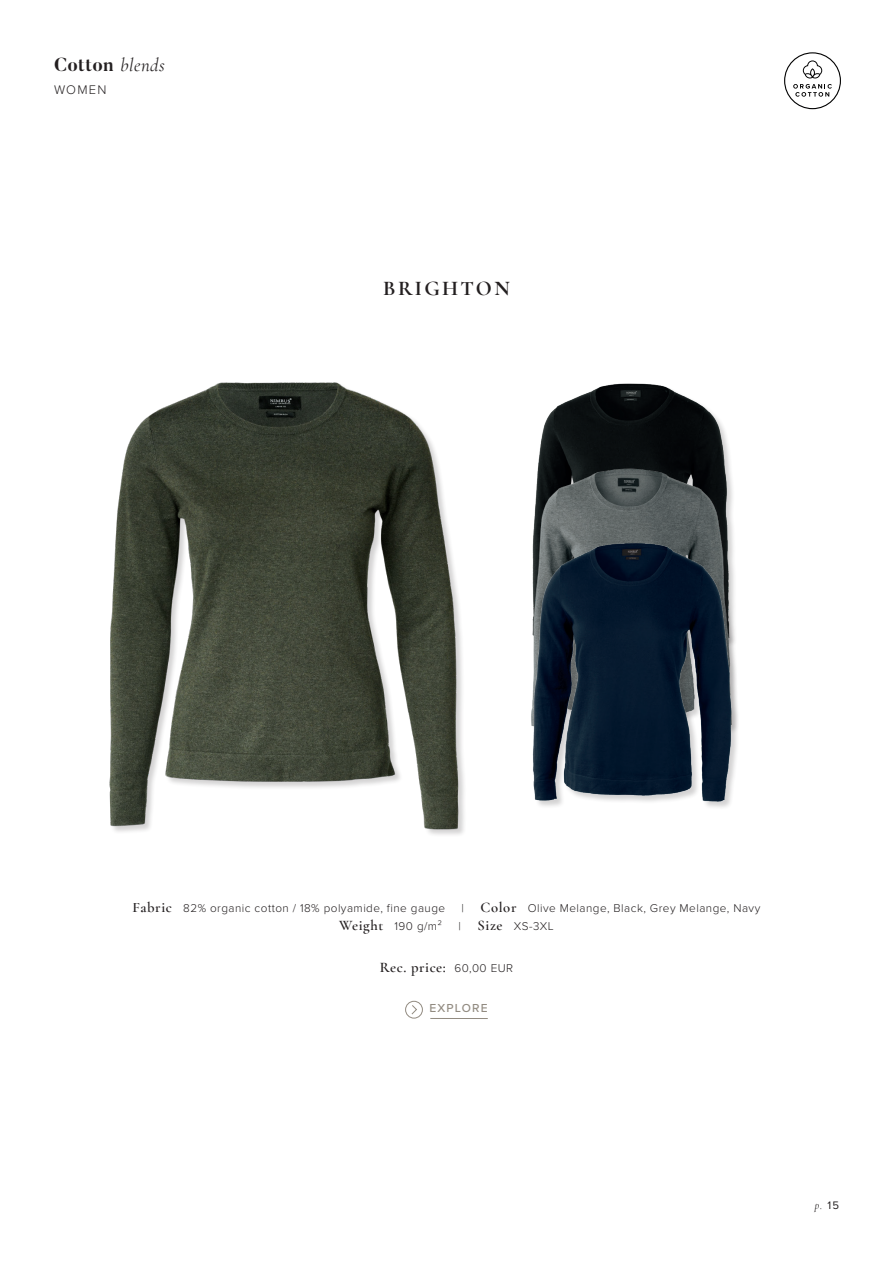
<style>
.page{position:relative;width:893px;height:1263px;background:#fff}
.page>*{position:absolute;margin:0;border:0;box-sizing:border-box;transform-origin:0 0}
.TITTEL{font:700 21px "Cormorant Garamond";letter-spacing:.11em;color:#231f20}
.TITTEL-2{font:700 18.75px "Butler";letter-spacing:.025em;color:#231f20}
.BRØDTEKST_DATA{font:600 14.7px "Cormorant Garamond";letter-spacing:.035em;color:#231f20}
.t1{font:300 12.9px "Proxima Nova";letter-spacing:.1em;color:#231f20}
.SUB-SUB-TITTEL_PROXIMA{font:500 12px "Proxima Nova";letter-spacing:.095em;color:#928b81}
.BRØDTEKST_DATA-2{font:300 11.7px "Proxima Nova";letter-spacing:.04em;color:#231f20}
.t2{font:italic 11.25px "Cormorant Garamond";color:#231f20}
.s1{font-family:"Cormorant Garamond";font-weight:400;font-style:italic}
.s2{font-family:"Cormorant Garamond";font-weight:600;font-size:14.7px}
.s3{font-family:"Proxima Nova";font-weight:300;font-size:11.7px}
.s4{font-family:"Proxima Nova";font-style:normal}
</style>
<div class="page">
<img style="left:109px;top:382px;width:355px;height:453px">
<div style="left:405px;top:1001px;width:18px;height:17px;border:1px solid #928b81;border-radius:50%"></div>
<svg style="left:411px;top:1005px;width:6px;height:10px"></svg>
<hr style="left:430px;top:1018px;width:58px;height:1px;background:#928b81">
<svg style="left:784px;top:52px;width:57px;height:57px"></svg>
<img style="left:550px;top:383px;width:163px;height:31px">
<img style="left:535px;top:414px;width:198px;height:92px">
<img style="left:531px;top:506px;width:207px;height:302px">
<p class="TITTEL-2" style="left:54px;top:53px;width:112px">Cotton <span class="s1">blends</span></p>
<p class="t1" style="left:54px;top:80px;width:54px">WOMEN</p>
<p class="TITTEL" style="left:383px;top:275px;width:128px">BRIGHTON</p>
<p class="BRØDTEKST_DATA-2" style="left:133px;top:899px;width:629px"><span class="s2">Fabric</span> 82% organic cotton / 18% polyamide, fine gauge | <span class="s2">Color</span> Olive Melange, Black, Grey Melange, Navy</p>
<p class="BRØDTEKST_DATA-2" style="left:339px;top:917px;width:216px"><span class="s2">Weight</span> 190 g/m² | <span class="s2">Size</span> XS-3XL</p>
<p class="BRØDTEKST_DATA" style="left:380px;top:958px;width:135px">Rec. price: <span class="s3">60,00 EUR</span></p>
<p class="SUB-SUB-TITTEL_PROXIMA" style="left:429px;top:999px;width:60px">EXPLORE</p>
<p class="t2" style="left:815px;top:1199px;width:26px">p. <span class="s4">15</span></p>
</div>
